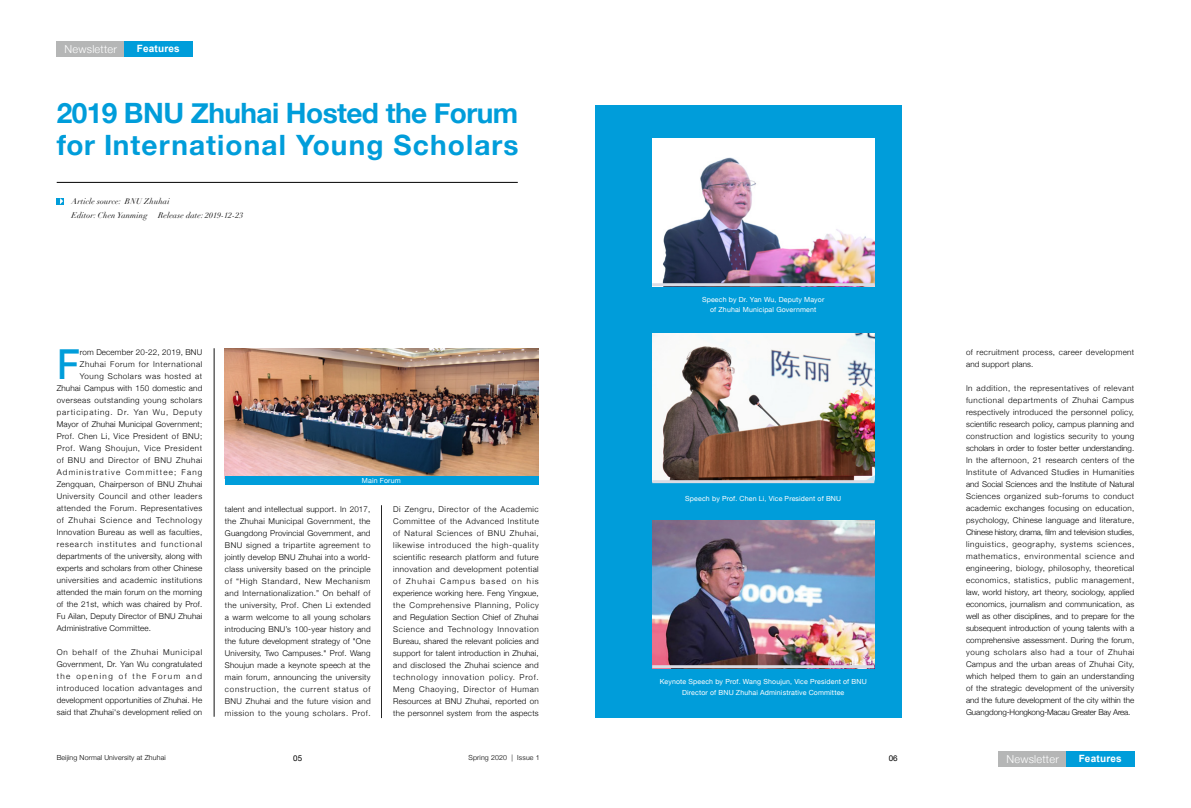
<style>
.page{position:relative;width:1191px;height:808px;background:#fff}
.page>*{position:absolute;margin:0;border:0;box-sizing:border-box;transform-origin:0 0}
.t1{font:700 41.7px "DIN Alternate";color:#009dda}
.t2{font:700 28px/32px "Helvetica Neue";letter-spacing:.02em;color:#009dda}
.t3{font:300 11px "Helvetica Neue";letter-spacing:.02em;color:#fff}
.t4{font:700 10px "Arial";letter-spacing:.02em;color:#fff}
.t5{font:300 8px/12px "Helvetica Neue";letter-spacing:.04em;color:#000;text-align:justify}
.t6{font:300 8px "Helvetica Neue";letter-spacing:.02em;color:#000}
.t7{font:300 8px "Helvetica Neue";letter-spacing:.075em;color:#000}
.t8{font:italic 8px/14px "Didot";letter-spacing:.02em;color:#000}
.t9{font:300 8px "Helvetica Neue";letter-spacing:.115em;color:#000}
.t10{font:300 8px "Helvetica Neue";letter-spacing:.07em;color:#000}
.t11{font:300 8px "Helvetica Neue";letter-spacing:.06em;color:#000}
.t12{font:300 8px "Helvetica Neue";letter-spacing:.145em;color:#000}
.t13{font:300 8px "Helvetica Neue";letter-spacing:.1em;color:#000}
.t14{font:8px "Helvetica Neue";color:#000}
.t15{font:7px/10px "Helvetica Neue";letter-spacing:.02em;color:#fff;text-align:center}
.t16{font:300 7px "Helvetica Neue";letter-spacing:.02em;color:#000}
</style>
<div class="page">
<div style="left:595px;top:106px;width:307px;height:612px;background:#009dda"></div>
<hr style="left:214px;top:348px;width:1px;height:369px;background:#000">
<hr style="left:381px;top:505px;width:1px;height:213px;background:#000">
<div style="left:57px;top:198px;width:7px;height:7px;background:#009dda"></div>
<svg style="left:60px;top:198px;width:3px;height:6px"></svg>
<hr style="left:57px;top:182px;width:461px;height:1px;background:#000">
<img style="left:225px;top:348px;width:314px;height:129px">
<img style="left:652px;top:138px;width:222px;height:145px">
<img style="left:652px;top:520px;width:222px;height:145px">
<div style="left:998px;top:751px;width:68px;height:16px;background:#b5b6b6"></div>
<div style="left:1066px;top:751px;width:68px;height:16px;background:#009dda"></div>
<div style="left:57px;top:41px;width:68px;height:16px;background:#b5b6b6"></div>
<div style="left:124px;top:41px;width:68px;height:16px;background:#009dda"></div>
<img style="left:652px;top:334px;width:222px;height:146px">
<div style="left:225px;top:477px;width:314px;height:8px;background:#009dda"></div>
<hr style="left:652px;top:283px;width:222px;height:3px;background:#dadce4">
<hr style="left:652px;top:480px;width:222px;height:3px;background:#dadce4">
<hr style="left:652px;top:665px;width:222px;height:3px;background:#dadce4">
<h3 class="t3" style="left:65px;top:40px;width:54px">Newsletter</h3>
<p class="t4" style="left:137px;top:42px;width:45px">Features</p>
<h2 class="t2" style="left:57px;top:98px;width:463px">2019 BNU Zhuhai Hosted the Forum for International Young Scholars</h2>
<p class="t8" style="left:71px;top:194px;width:100px">Article source: BNU Zhuhai<br>Editor: Chen Yanming</p>
<p class="t8" style="left:158px;top:208px;width:87px">Release date: 2019-12-23</p>
<h1 class="t1" style="left:57px;top:333px;width:24px">F</h1>
<p class="t6" style="left:80px;top:346px;width:124px">rom December 20-22, 2019, BNU</p>
<p class="t7" style="left:80px;top:358px;width:124px">Zhuhai Forum for International</p>
<p class="t10" style="left:80px;top:370px;width:124px">Young Scholars was hosted at</p>
<p class="t5" style="left:57px;top:382px;width:147px">Zhuhai Campus with 150 domestic and</p>
<p class="t5" style="left:57px;top:394px;width:147px">overseas outstanding young scholars</p>
<p class="t9" style="left:57px;top:406px;width:147px">participating. Dr. Yan Wu, Deputy</p>
<p class="t6" style="left:57px;top:418px;width:147px">Mayor of Zhuhai Municipal Government;</p>
<p class="t5" style="left:57px;top:430px;width:147px">Prof. Chen Li, Vice President of BNU;</p>
<p class="t7" style="left:57px;top:442px;width:147px">Prof. Wang Shoujun, Vice President</p>
<p class="t7" style="left:57px;top:454px;width:147px">of BNU and Director of BNU Zhuhai</p>
<p class="t12" style="left:57px;top:466px;width:147px">Administrative Committee; Fang</p>
<p class="t5" style="left:57px;top:478px;width:147px">Zengquan, Chairperson of BNU Zhuhai</p>
<p class="t10" style="left:57px;top:490px;width:147px">University Council and other leaders</p>
<p class="t11" style="left:57px;top:502px;width:147px">attended the Forum. Representatives</p>
<p class="t13" style="left:57px;top:514px;width:147px">of Zhuhai Science and Technology</p>
<p class="t5" style="left:57px;top:526px;width:147px">Innovation Bureau as well as faculties,</p>
<p class="t9" style="left:57px;top:538px;width:147px">research institutes and functional</p>
<p class="t6" style="left:57px;top:550px;width:147px">departments of the university, along with</p>
<p class="t6" style="left:57px;top:562px;width:147px">experts and scholars from other Chinese</p>
<p class="t5" style="left:57px;top:574px;width:147px">universities and academic institutions</p>
<p class="t6" style="left:57px;top:586px;width:147px">attended the main forum on the morning</p>
<p class="t6" style="left:57px;top:598px;width:147px">of the 21st, which was chaired by Prof.</p>
<p class="t6" style="left:57px;top:610px;width:147px">Fu Ailan, Deputy Director of BNU Zhuhai</p>
<p class="t6" style="left:57px;top:622px;width:96px">Administrative Committee.</p>
<p class="t5" style="left:57px;top:646px;width:147px">On behalf of the Zhuhai Municipal Government, Dr. Yan Wu congratulated the opening of the Forum and introduced location advantages and development opportunities of Zhuhai. He said that Zhuhai's development relied on</p>
<p class="t15" style="left:362px;top:476px;width:40px">Main Forum</p>
<p class="t5" style="left:225px;top:503px;width:147px">talent and intellectual support. In 2017, the Zhuhai Municipal Government, the Guangdong Provincial Government, and BNU signed a tripartite agreement to jointly develop BNU Zhuhai into a world&shy;class university based on the principle of “High Standard, New Mechanism and Internationalization.” On behalf of the university, Prof. Chen Li extended a warm welcome to all young scholars introducing BNU’s 100-year history and the future development strategy of "One University, Two Campuses." Prof. Wang Shoujun made a keynote speech at the main forum, announcing the university construction, the current status of BNU Zhuhai and the future vision and mission to the young scholars. Prof.</p>
<p class="t5" style="left:393px;top:503px;width:147px">Di Zengru, Director of the Academic Committee of the Advanced Institute of Natural Sciences of BNU Zhuhai, likewise introduced the high-quality scientific research platform and future innovation and development potential of Zhuhai Campus based on his experience working here. Feng Yingxue, the Comprehensive Planning, Policy and Regulation Section Chief of Zhuhai Science and Technology Innovation Bureau, shared the relevant policies and support for talent introduction in Zhuhai, and disclosed the Zhuhai science and technology innovation policy. Prof.<br>Meng Chaoying, Director of Human Resources at BNU Zhuhai, reported on the personnel system from the aspects</p>
<p class="t15" style="left:702px;top:295px;width:124px">Speech by Dr. Yan Wu, Deputy Mayor of Zhuhai Municipal Government</p>
<p class="t15" style="left:685px;top:494px;width:157px">Speech by Prof. Chen Li, Vice President of BNU</p>
<p class="t15" style="left:659px;top:677px;width:209px">Keynote Speech by Prof. Wang Shoujun, Vice President of BNU<br>Director of BNU Zhuhai Administrative Committee</p>
<p class="t16" style="left:57px;top:752px;width:110px">Beijing Normal University at Zhuhai</p>
<p class="t14" style="left:293px;top:752px;width:11px">05</p>
<p class="t16" style="left:468px;top:752px;width:73px">Spring 2020 | Issue 1</p>
<p class="t14" style="left:888px;top:752px;width:11px">06</p>
<p class="t5" style="left:966px;top:346px;width:170px">of recruitment process, career development and support plans.</p>
<p class="t5" style="left:966px;top:382px;width:170px">In addition, the representatives of relevant functional departments of Zhuhai Campus respectively introduced the personnel policy, scientific research policy, campus planning and construction and logistics security to young scholars in order to foster better understanding.<br>In the afternoon, 21 research centers of the Institute of Advanced Studies in Humanities and Social Sciences and the Institute of Natural Sciences organized sub-forums to conduct academic exchanges focusing on education, psychology, Chinese language and literature, Chinese history, drama, film and television studies, linguistics, geography, systems sciences, mathematics, environmental science and engineering, biology, philosophy, theoretical economics, statistics, public management, law, world history, art theory, sociology, applied economics, journalism and communication, as well as other disciplines, and to prepare for the subsequent introduction of young talents with a comprehensive assessment. During the forum, young scholars also had a tour of Zhuhai Campus and the urban areas of Zhuhai City, which helped them to gain an understanding of the strategic development of the university and the future development of the city within the Guangdong-Hongkong-Macau Greater Bay Area.</p>
<h3 class="t3" style="left:1006px;top:750px;width:54px">Newsletter</h3>
<p class="t4" style="left:1078px;top:752px;width:45px">Features</p>
</div>
